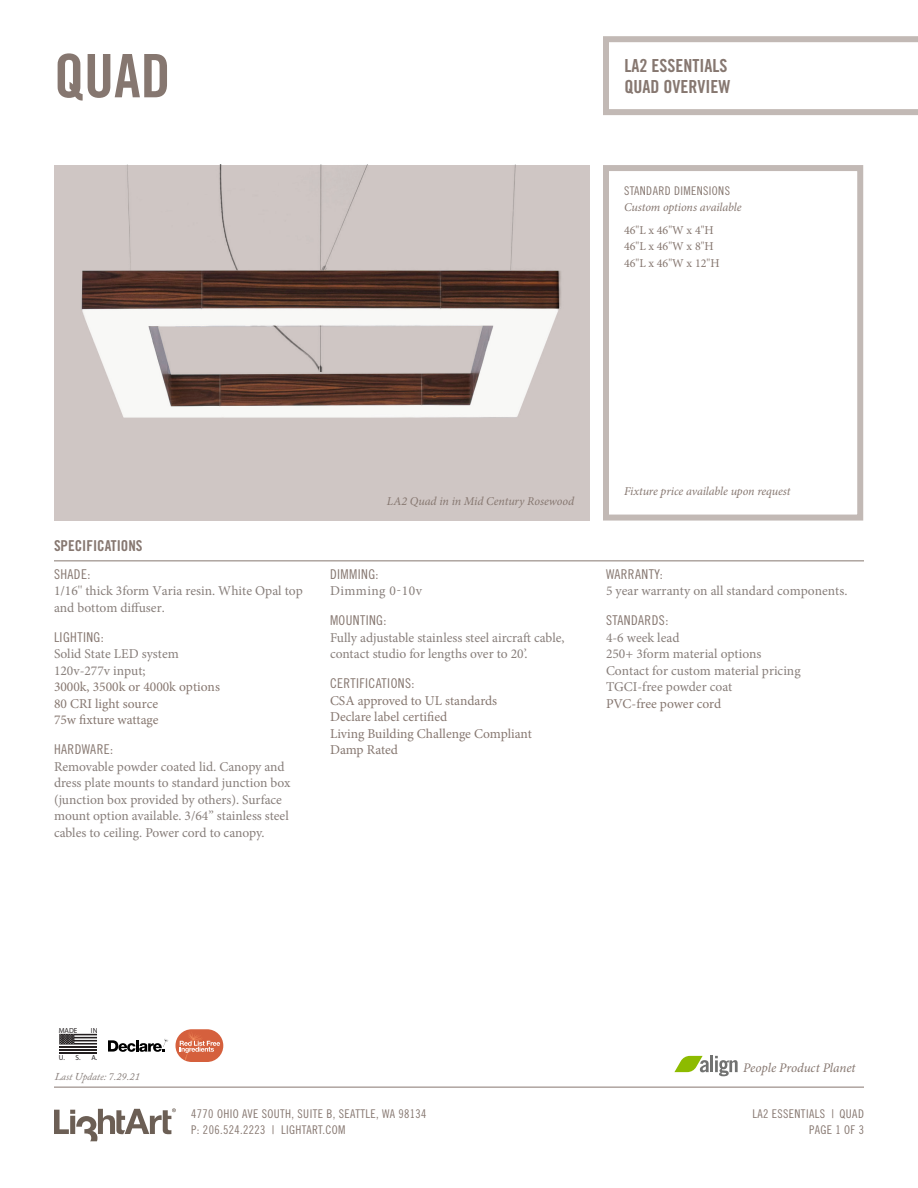
<style>
.page{position:relative;width:918px;height:1188px;background:#fff}
.page>*{position:absolute;margin:0;border:0;box-sizing:border-box;transform-origin:0 0}
.Header_1__Page_Title{font:60px "Trade Gothic LT Std Bd Cn 20";color:#867770}
.Header_2__Sub_Title{font:18px/21px "Trade Gothic LT Std Bd Cn 20";color:#867770}
.Header_3__Page_Subhe{font:15px "Trade Gothic LT Std Bd Cn 20";color:#867770}
.Standard_text{font:13.5px/16.5px "Minion Pro";color:#877e7a}
.Standard_text-2{font:13.5px/16.5px "Minion Pro";color:#867770}
.Text_Header_2{font:13.5px "Trade Gothic LT Std Cn 18";letter-spacing:.03em;color:#867770}
.Standard_text-3{font:13.5px "Minion Pro";letter-spacing:.03em;color:#877e7a}
.Text_1_extra_space_f{font:13.5px "Trade Gothic LT Std Cn 18";letter-spacing:.03em;color:#867770}
.t1{font:italic 13.2px "Minion Pro";letter-spacing:-.005em;color:#867770}
.Header_4__Text_Heade{font:12px/16.5px "Trade Gothic LT Std Cn 18";letter-spacing:.03em;color:#867770;text-align:right}
.Header_4__Text_Heade-2{font:italic 12px/16.5px "Minion Pro";letter-spacing:-.01em;color:#867770}
.Text_1{font:12px/16.5px "Minion Pro";color:#867770}
.Text_2__Product_Spec{font:italic 12px "Minion Pro";letter-spacing:-.005em;color:#867770}
.t2{font:italic 10.5px "Adobe Caslon Pro";color:#877e7a}
.t3{font:expanded 7.35px "Helvetica Neue LT Pro";color:#231f20}
.s1{font-family:"Trade Gothic LT Std Cn 18";font-style:normal}
</style>
<div class="page">
<hr style="left:710px;top:1056px;width:3px;height:16px;background:#717271">
<svg style="left:715px;top:1056px;width:23px;height:20px"></svg>
<svg style="left:674px;top:1056px;width:35px;height:16px"></svg>
<hr style="left:59px;top:1046px;width:38px;height:2px;background:#231f20">
<hr style="left:59px;top:1049px;width:38px;height:2px;background:#231f20">
<hr style="left:59px;top:1052px;width:38px;height:2px;background:#231f20">
<svg style="left:59px;top:1034px;width:38px;height:11px"></svg>
<svg style="left:108px;top:1039px;width:61px;height:13px"></svg>
<svg style="left:176px;top:1029px;width:47px;height:33px"></svg>
<svg style="left:180px;top:1030px;width:40px;height:31px"></svg>
<svg style="left:54px;top:165px;width:536px;height:356px;background:#c0b5b2"></svg>
<hr style="left:54px;top:560px;width:810px;height:1px;background:#867770">
<hr style="left:54px;top:1087px;width:810px;height:1px;background:#867770">
<div style="left:603px;top:165px;width:260px;height:356px;border:6px solid #c2b9b5"></div>
<svg style="left:603px;top:36px;width:315px;height:79px"></svg>
<svg style="left:54px;top:1108px;width:122px;height:33px"></svg>
<p class="Header_1__Page_Title" style="left:54px;top:39px;width:118px">QUAD</p>
<p class="Header_2__Sub_Title" style="left:625px;top:55px;width:107px">LA2 ESSENTIALS<br>QUAD OVERVIEW</p>
<p class="Header_4__Text_Heade-2" style="left:624px;top:183px;width:119px"><span class="s1">STANDARD DIMENSIONS<br></span>Custom options available</p>
<p class="Text_1" style="left:624px;top:222px;width:97px">46"L x 46"W x 4"H<br>46"L x 46"W x 8"H<br>46"L x 46"W x 12"H</p>
<p class="Header_3__Page_Subhe" style="left:54px;top:537px;width:90px">SPECIFICATIONS</p>
<p class="Text_Header_2" style="left:54px;top:566px;width:38px">SHADE:</p>
<p class="Standard_text" style="left:54px;top:583px;width:250px">1/16'' thick 3form Varia resin. White Opal top and bottom diffuser.</p>
<p class="Text_Header_2" style="left:54px;top:629px;width:51px">LIGHTING:</p>
<p class="Standard_text" style="left:54px;top:646px;width:126px">Solid State LED system</p>
<p class="Standard_text" style="left:54px;top:662px;width:93px">120v-277v input;</p>
<p class="Standard_text-2" style="left:54px;top:679px;width:167px">3000k, 3500k or 4000k options<br>80 CRI light source</p>
<p class="Standard_text-2" style="left:54px;top:712px;width:106px">75w fixture wattage</p>
<p class="Text_1_extra_space_f" style="left:54px;top:741px;width:61px">HARDWARE:</p>
<p class="Standard_text" style="left:54px;top:758px;width:238px">Removable powder coated lid. Canopy and dress plate mounts to standard junction box (junction box provided by others). Surface mount option available. 3/64” stainless steel cables to ceiling. Power cord to canopy.</p>
<p class="Text_2__Product_Spec" style="left:387px;top:493px;width:189px">LA2 Quad in in Mid Century Rosewood</p>
<p class="Text_Header_2" style="left:330px;top:566px;width:50px">DIMMING:</p>
<p class="Standard_text-3" style="left:330px;top:582px;width:93px">Dimming 0-10v</p>
<p class="Text_Header_2" style="left:330px;top:612px;width:58px">MOUNTING:</p>
<p class="Standard_text" style="left:330px;top:629px;width:236px">Fully adjustable stainless steel aircraft cable, contact studio for lengths over to 20’.</p>
<p class="Text_Header_2" style="left:330px;top:675px;width:86px">CERTIFICATIONS:</p>
<p class="Standard_text-2" style="left:330px;top:692px;width:169px">CSA approved to UL standards</p>
<p class="Standard_text-2" style="left:330px;top:709px;width:119px">Declare label certified</p>
<p class="Standard_text-2" style="left:330px;top:725px;width:203px">Living Building Challenge Compliant</p>
<p class="Standard_text-2" style="left:330px;top:742px;width:70px">Damp Rated</p>
<p class="Header_4__Text_Heade-2" style="left:624px;top:483px;width:168px">Fixture price available upon request</p>
<p class="Text_Header_2" style="left:606px;top:566px;width:58px">WARRANTY:</p>
<p class="Standard_text" style="left:606px;top:583px;width:243px">5 year warranty on all standard components.</p>
<p class="Text_Header_2" style="left:606px;top:612px;width:64px">STANDARDS:</p>
<p class="Standard_text" style="left:606px;top:629px;width:75px">4-6 week lead</p>
<p class="Standard_text" style="left:606px;top:646px;width:157px">250+ 3form material options</p>
<p class="Standard_text" style="left:606px;top:662px;width:196px">Contact for custom material pricing</p>
<p class="Standard_text" style="left:606px;top:679px;width:128px">TGCI-free powder coat</p>
<p class="Standard_text-2" style="left:606px;top:695px;width:117px">PVC-free power cord</p>
<p class="t3" style="left:59px;top:1026px;width:20px">MADE</p>
<p class="t3" style="left:91px;top:1026px;width:8px">IN</p>
<p class="t3" style="left:59px;top:1053px;width:23px">U. S.</p>
<p class="t3" style="left:91px;top:1053px;width:7px">A.</p>
<p class="t2" style="left:55px;top:1070px;width:87px">Last Update: 7.29.21</p>
<p class="Header_4__Text_Heade" style="left:191px;top:1105px;width:237px;text-align:left">4770 OHIO AVE SOUTH, SUITE B, SEATTLE, WA 98134<br>P: 206.524.2223 | LIGHTART.COM</p>
<p class="t1" style="left:743px;top:1059px;width:114px">People Product Planet</p>
<p class="Header_4__Text_Heade" style="left:752px;top:1105px;width:113px">LA2 ESSENTIALS | QUAD<br>PAGE 1 OF 3</p>
</div>
